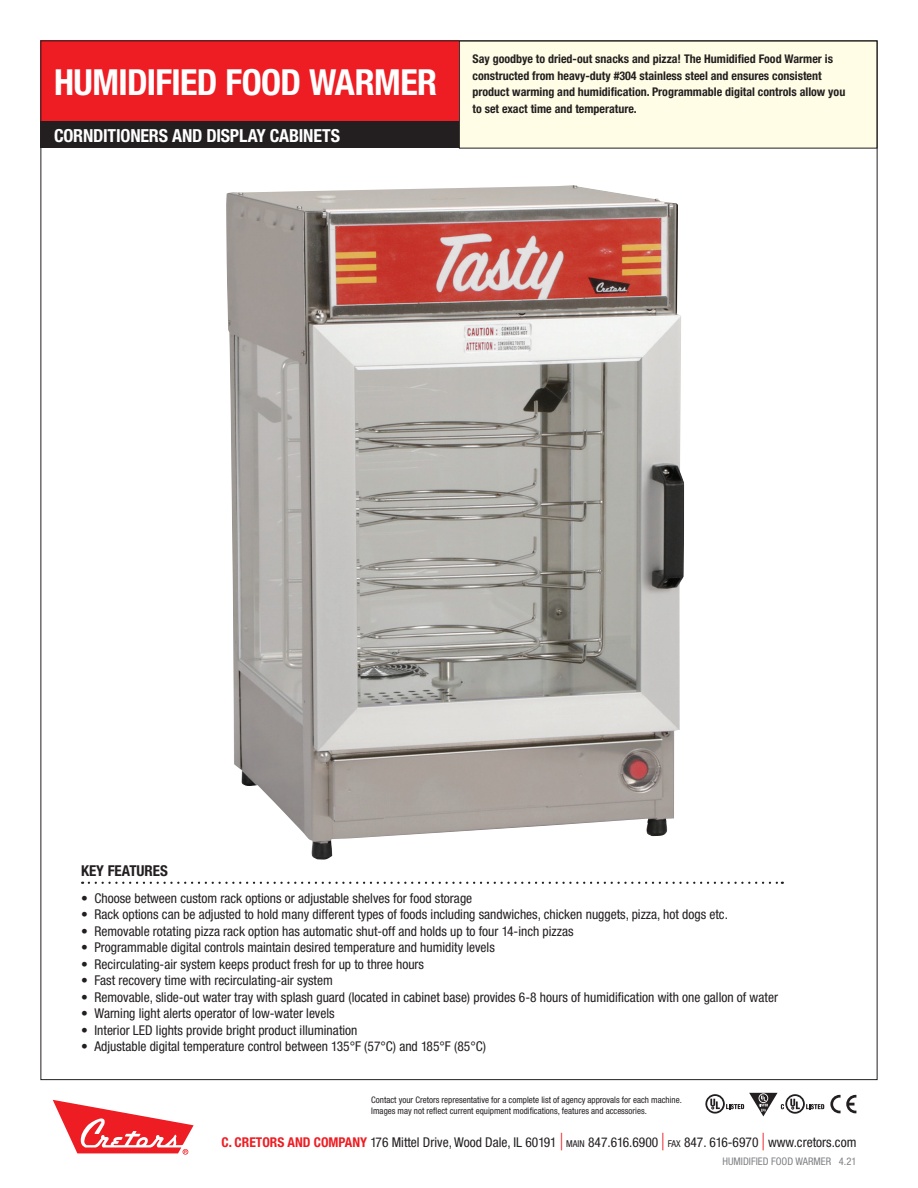
<style>
.page{position:relative;width:918px;height:1188px;background:#fff}
.page>*{position:absolute;margin:0;border:0;box-sizing:border-box;transform-origin:0 0}
.Section_Head{font:700 condensed 36px "Helvetica Neue";letter-spacing:-.015em;color:#fff}
.Section_Head-2{font:700 condensed 18px "Helvetica Neue";letter-spacing:-.01em;color:#fff}
.Product_Name{font:700 condensed 15px "Helvetica Neue";color:#231f20}
.t1{font:condensed 13.5px "Helvetica Neue";color:#231f20}
.Top_Right_Marketing{font:700 condensed 12px/16.5px "Helvetica Neue";color:#231f20}
.t2{font:condensed 10.5px "Helvetica Neue";color:#808285}
.t3{font:condensed 9px/10.5px "Helvetica Neue";color:#231f20}
.s1{font-weight:700;color:#ee1d23}
.s2{font-size:23.7px;color:#ee1d23}
.s3{font-size:9.45px}
</style>
<div class="page">
<svg style="left:806px;top:1104px;width:18px;height:5px"></svg>
<svg style="left:785px;top:1094px;width:20px;height:20px"></svg>
<svg style="left:787px;top:1096px;width:16px;height:16px"></svg>
<svg style="left:790px;top:1099px;width:10px;height:10px"></svg>
<svg style="left:705px;top:1093px;width:79px;height:23px"></svg>
<svg style="left:830px;top:1095px;width:26px;height:18px"></svg>
<svg style="left:53px;top:1100px;width:141px;height:55px"></svg>
<div style="left:459px;top:41px;width:418px;height:107px;background:#fffde5"></div>
<div style="left:40px;top:122px;width:419px;height:26px;background:#231f20"></div>
<div style="left:40px;top:40px;width:419px;height:82px;background:#ee1d23"></div>
<svg style="left:89px;top:882px;width:694px;height:2px"></svg>
<img style="left:226px;top:185px;width:458px;height:675px">
<p class="Section_Head" style="left:54px;top:61px;width:385px">HUMIDIFIED FOOD WARMER</p>
<p class="Section_Head-2" style="left:54px;top:125px;width:288px">CORNDITIONERS AND DISPLAY CABINETS</p>
<p class="Top_Right_Marketing" style="left:472px;top:51px;width:374px">Say goodbye to dried-out snacks and pizza! The Humidified Food Warmer is constructed from heavy-duty #304 stainless steel and ensures consistent product warming and humidification. Programmable digital controls allow you to set exact time and temperature.</p>
<p class="Product_Name" style="left:81px;top:861px;width:88px">KEY FEATURES</p>
<p class="t1" style="left:81px;top:890px;width:393px">• Choose between custom rack options or adjustable shelves for food storage</p>
<p class="t1" style="left:81px;top:907px;width:648px">• Rack options can be adjusted to hold many different types of foods including sandwiches, chicken nuggets, pizza, hot dogs etc.</p>
<p class="t1" style="left:81px;top:923px;width:494px">• Removable rotating pizza rack option has automatic shut-off and holds up to four 14-inch pizzas</p>
<p class="t1" style="left:81px;top:940px;width:415px">• Programmable digital controls maintain desired temperature and humidity levels</p>
<p class="t1" style="left:81px;top:956px;width:345px">• Recirculating-air system keeps product fresh for up to three hours</p>
<p class="t1" style="left:81px;top:973px;width:253px">• Fast recovery time with recirculating-air system</p>
<p class="t1" style="left:81px;top:989px;width:699px">• Removable, slide-out water tray with splash guard (located in cabinet base) provides 6-8 hours of humidification with one gallon of water</p>
<p class="t1" style="left:81px;top:1006px;width:255px">• Warning light alerts operator of low-water levels</p>
<p class="t1" style="left:81px;top:1022px;width:278px">• Interior LED lights provide bright product illumination</p>
<p class="t1" style="left:81px;top:1039px;width:407px">• Adjustable digital temperature control between 135°F (57°C) and 185°F (85°C)</p>
<p class="t3" style="left:371px;top:1095px;width:312px">Contact your Cretors representative for a complete list of agency approvals for each machine.<br>Images may not reflect current equipment modifications, features and accessories.</p>
<p class="t1" style="left:221px;top:1135px;width:637px"><span class="s1">C. CRETORS AND COMPANY</span> 176 Mittel Drive, Wood Dale, IL 60191 <span class="s2">|</span> <span class="s3">MAIN</span> 847.616.6900 <span class="s2">|</span> <span class="s3">FAX</span> 847. 616-6970 <span class="s2">|</span> www.cretors.com</p>
<p class="t2" style="left:723px;top:1156px;width:135px">HUMIDIFIED FOOD WARMER 4.21</p>
</div>
